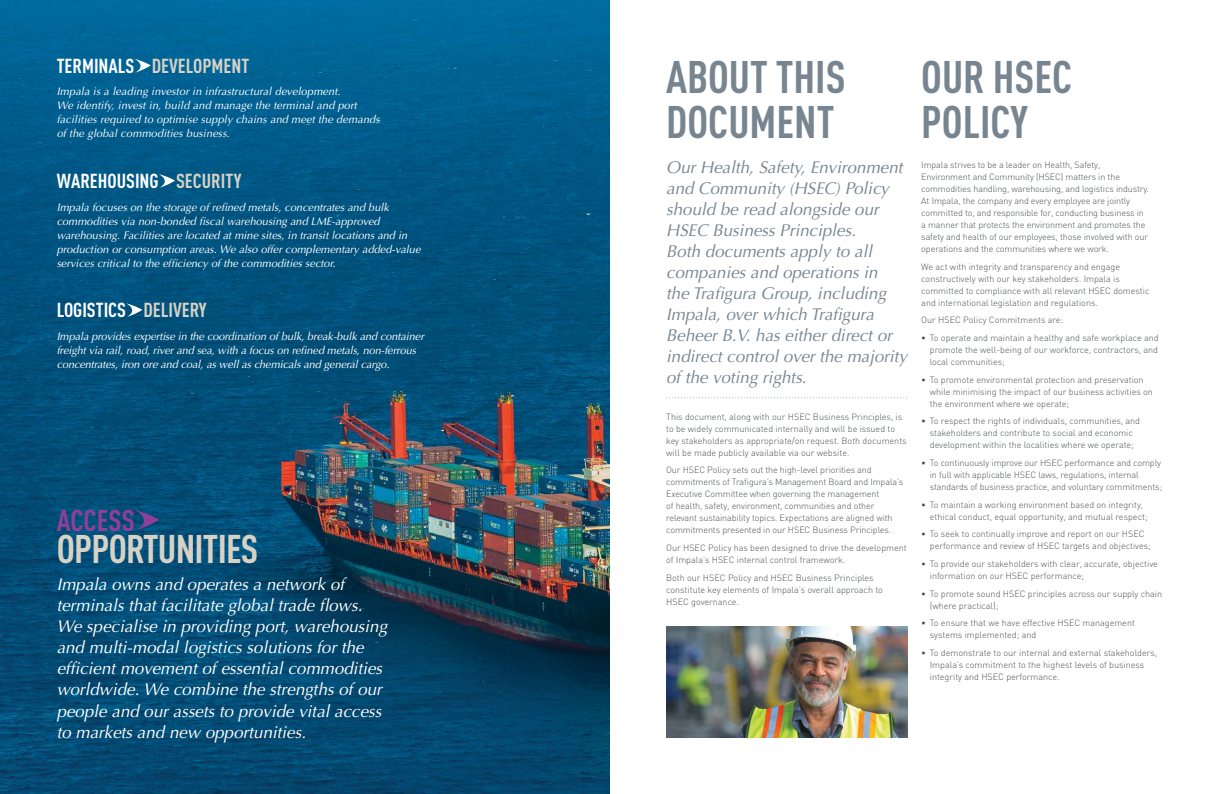
<style>
.page{position:relative;width:1219px;height:794px;background:#fff}
.page>*{position:absolute;margin:0;border:0;box-sizing:border-box;transform-origin:0 0}
.t1{font:700 45px/45px "DIN Cond";color:#778591}
.t2{font:700 39.4px "DIN Cond";letter-spacing:-.02em;color:#d8d2c5}
.t3{font:700 29.7px "DIN Cond";color:#903f98}
.t4{font:700 20px "DIN Cond";color:#fff}
.t5{font:700 20px "DIN Cond";color:#d8d2c5}
.t6{font:italic 17px/21px "Optima";color:#fff}
.t7{font:italic 17px/21px "Optima";color:#778591}
.t8{font:italic 11px/14px "Optima";color:#fff}
.t9{font:300 9px/12px "DIN";color:#4d5054}
.s1{color:#fff}
.s2{color:#d8d2c5}
</style>
<div class="page">
<img style="left:0;top:0;width:609px;height:794px">
<svg style="left:134px;top:59px;width:17px;height:14px"></svg>
<svg style="left:159px;top:174px;width:16px;height:14px"></svg>
<svg style="left:126px;top:303px;width:16px;height:14px"></svg>
<svg style="left:669px;top:397px;width:238px;height:1px"></svg>
<img style="left:666px;top:626px;width:241px;height:111px">
<svg style="left:135px;top:510px;width:24px;height:20px"></svg>
<h3 class="t5" style="left:57px;top:54px;width:194px"><span class="s1">TERMINALS</span> DEVELOPMENT</h3>
<p class="t8" style="left:57px;top:85px;width:325px">Impala is a leading investor in infrastructural development.<br>We identify, invest in, build and manage the terminal and port facilities required to optimise supply chains and meet the demands of the global commodities business.</p>
<h3 class="t4" style="left:57px;top:169px;width:186px">WAREHOUSING <span class="s2">SECURITY</span></h3>
<p class="t8" style="left:57px;top:200px;width:365px">Impala focuses on the storage of refined metals, concentrates and bulk commodities via non-bonded fiscal warehousing and LME-approved warehousing. Facilities are located at mine sites, in transit locations and in production or consumption areas. We also offer complementary added-value services critical to the efficiency of the commodities sector.</p>
<h3 class="t4" style="left:57px;top:298px;width:152px">LOGISTICS <span class="s2">DELIVERY</span></h3>
<p class="t8" style="left:57px;top:329px;width:369px">Impala provides expertise in the coordination of bulk, break-bulk and container freight via rail, road, river and sea, with a focus on refined metals, non-ferrous concentrates, iron ore and coal, as well as chemicals and general cargo.</p>
<h3 class="t3" style="left:57px;top:502px;width:80px">ACCESS</h3>
<h2 class="t2" style="left:57px;top:525px;width:203px">OPPORTUNITIES</h2>
<p class="t6" style="left:57px;top:574px;width:332px">Impala owns and operates a network of terminals that facilitate global trade flows.<br>We specialise in providing port, warehousing and multi-modal logistics solutions for the efficient movement of essential commodities worldwide. We combine the strengths of our people and our assets to provide vital access to markets and new opportunities.</p>
<h1 class="t1" style="left:666px;top:53px;width:181px">ABOUT THIS<br>DOCUMENT</h1>
<h1 class="t1" style="left:921px;top:53px;width:153px">OUR HSEC<br>POLICY</h1>
<p class="t7" style="left:666px;top:157px;width:242px">Our Health, Safety, Environment and Community (HSEC) Policy should be read alongside our<br>HSEC Business Principles.<br>Both documents apply to all companies and operations in<br>the Trafigura Group, including<br>Impala, over which Trafigura<br>Beheer B.V. has either direct or indirect control over the majority of the voting rights.</p>
<p class="t9" style="left:666px;top:410px;width:242px">This document, along with our HSEC Business Principles, is to be widely communicated internally and will be issued to key stakeholders as appropriate/on request. Both documents will be made publicly available via our website.</p>
<p class="t9" style="left:666px;top:464px;width:239px">Our HSEC Policy sets out the high-level priorities and commitments of Trafigura’s Management Board and Impala’s Executive Committee when governing the management<br>of health, safety, environment, communities and other relevant sustainability topics. Expectations are aligned with commitments presented in our HSEC Business Principles.</p>
<p class="t9" style="left:666px;top:542px;width:242px">Our HSEC Policy has been designed to drive the development of Impala’s HSEC internal control framework.</p>
<p class="t9" style="left:666px;top:571px;width:218px">Both our HSEC Policy and HSEC Business Principles constitute key elements of Impala’s overall approach to<br>HSEC governance.</p>
<p class="t9" style="left:921px;top:159px;width:229px">Impala strives to be a leader on Health, Safety, Environment and Community (HSEC) matters in the commodities handling, warehousing, and logistics industry.<br>At Impala, the company and every employee are jointly committed to, and responsible for, conducting business in a manner that protects the environment and promotes the safety and health of our employees, those involved with our operations and the communities where we work.</p>
<p class="t9" style="left:921px;top:260px;width:230px">We act with integrity and transparency and engage constructively with our key stakeholders. Impala is committed to compliance with all relevant HSEC domestic and international legislation and regulations.</p>
<p class="t9" style="left:921px;top:314px;width:143px">Our HSEC Policy Commitments are:</p>
<p class="t9" style="left:930px;top:331px;width:230px;text-align:justify;text-indent:-9px">• To operate and maintain a healthy and safe workplace and promote the well-being of our workforce, contractors, and local communities;</p>
<p class="t9" style="left:930px;top:373px;width:225px;text-indent:-9px">• To promote environmental protection and preservation while minimising the impact of our business activities on the environment where we operate;</p>
<p class="t9" style="left:921px;top:415px;width:220px;text-align:center">• To respect the rights of individuals, communities, and stakeholders and contribute to social and economic development within the localities where we operate;</p>
<p class="t9" style="left:930px;top:456px;width:234px;text-indent:-9px">• To continuously improve our HSEC performance and comply in full with applicable HSEC laws, regulations, internal standards of business practice, and voluntary commitments;</p>
<p class="t9" style="left:930px;top:498px;width:219px;text-indent:-9px">• To maintain a working environment based on integrity, ethical conduct, equal opportunity, and mutual respect;</p>
<p class="t9" style="left:930px;top:528px;width:222px;text-indent:-9px">• To seek to continually improve and report on our HSEC performance and review of HSEC targets and objectives;</p>
<p class="t9" style="left:930px;top:557px;width:229px;text-indent:-9px">• To provide our stakeholders with clear, accurate, objective information on our HSEC performance;</p>
<p class="t9" style="left:930px;top:587px;width:234px;text-indent:-9px">• To promote sound HSEC principles across our supply chain (where practical);</p>
<p class="t9" style="left:930px;top:617px;width:207px;text-indent:-9px">• To ensure that we have effective HSEC management systems implemented; and</p>
<p class="t9" style="left:930px;top:646px;width:229px;text-indent:-9px">• To demonstrate to our internal and external stakeholders,<br>Impala’s commitment to the highest levels of business integrity and HSEC performance.</p>
</div>
